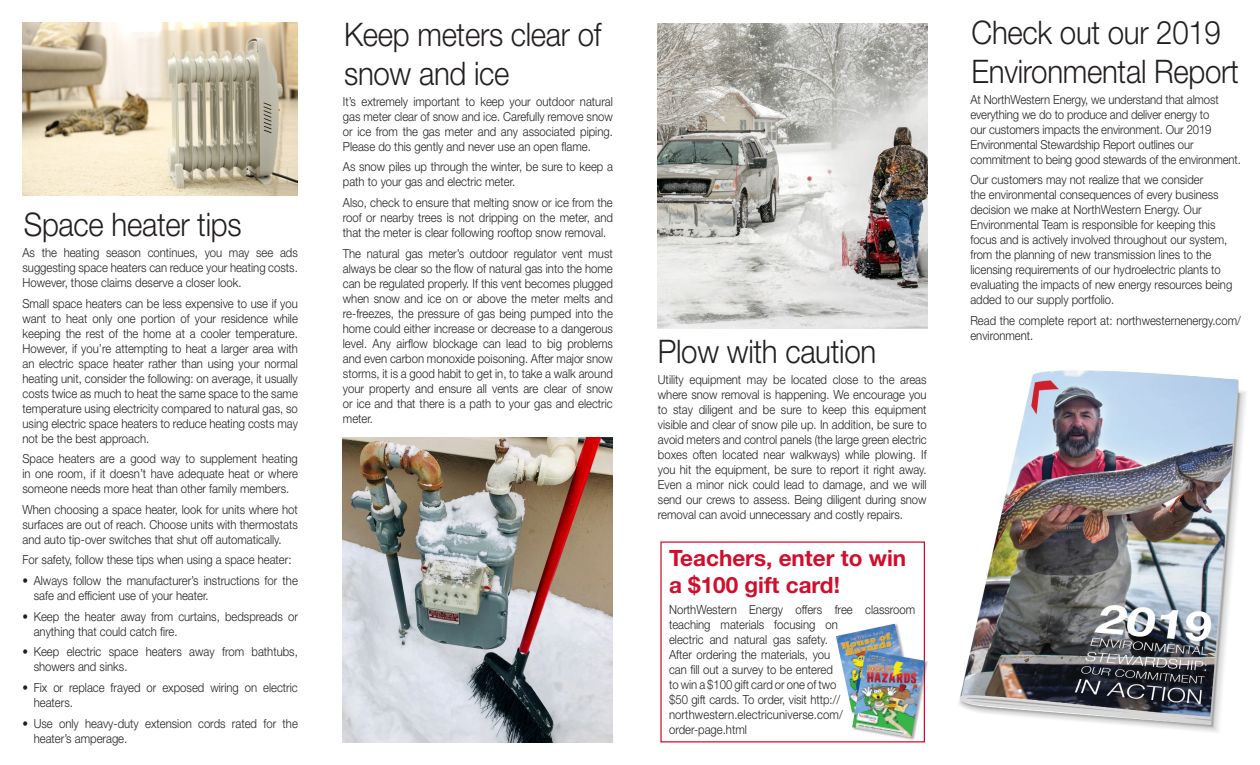
<style>
.page{position:relative;width:1260px;height:765px;background:#fff}
.page>*{position:absolute;margin:0;border:0;box-sizing:border-box;transform-origin:0 0}
.t1{font:300 32.5px/38.8px "Helvetica Neue LT Std";letter-spacing:-.01em;color:#231f20;scale:.91 1}
.t2{font:700 22.5px/27px "Helvetica Neue LT Std";color:#d30d2b}
.t3{font:300 12.5px/15px "Helvetica Neue LT Std";color:#231f20;scale:.91 1}
</style>
<div class="page">
<img style="left:343px;top:437px;width:270px;height:305px">
<img style="left:22px;top:22px;width:276px;height:173px">
<div style="left:660px;top:541px;width:265px;height:201px;border:1px solid #d30d2b"></div>
<img style="left:836px;top:624px;width:67px;height:88px">
<div style="left:852px;top:650px;width:77px;height:91px;background:#231f20;opacity:.4"></div>
<img style="left:852px;top:650px;width:73px;height:88px">
<img style="left:658px;top:23px;width:270px;height:305px">
<img style="left:959px;top:371px;width:287px;height:362px">
<h1 class="t1" style="left:24px;top:205px;width:241px">Space heater tips</h1>
<p class="t3" style="left:22px;top:245px;width:304px;text-align:justify">As the heating season continues, you may see ads suggesting space heaters can reduce your heating costs.<br>However, those claims deserve a closer look.</p>
<p class="t3" style="left:22px;top:295px;width:304px;text-align:justify">Small space heaters can be less expensive to use if you want to heat only one portion of your residence while keeping the rest of the home at a cooler temperature.<br>However, if you’re attempting to heat a larger area with an electric space heater rather than using your normal heating unit, consider the following: on average, it usually costs twice as much to heat the same space to the same temperature using electricity compared to natural gas, so using electric space heaters to reduce heating costs may not be the best approach.</p>
<p class="t3" style="left:22px;top:451px;width:304px;text-align:justify">Space heaters are a good way to supplement heating in one room, if it doesn’t have adequate heat or where someone needs more heat than other family members.</p>
<p class="t3" style="left:22px;top:502px;width:304px;text-align:justify">When choosing a space heater, look for units where hot surfaces are out of reach. Choose units with thermostats and auto tip-over switches that shut off automatically.</p>
<p class="t3" style="left:22px;top:552px;width:297px">For safety, follow these tips when using a space heater:</p>
<p class="t3" style="left:34px;top:573px;width:292px;text-indent:-11px">• Always follow the manufacturer’s instructions for the safe and efficient use of your heater.</p>
<p class="t3" style="left:34px;top:608px;width:292px;text-indent:-11px">• Keep the heater away from curtains, bedspreads or anything that could catch fire.</p>
<p class="t3" style="left:34px;top:644px;width:292px;text-indent:-11px">• Keep electric space heaters away from bathtubs, showers and sinks.</p>
<p class="t3" style="left:34px;top:680px;width:292px;text-indent:-11px">• Fix or replace frayed or exposed wiring on electric heaters.</p>
<p class="t3" style="left:34px;top:715px;width:292px;text-indent:-11px">• Use only heavy-duty extension cords rated for the heater’s amperage.</p>
<h1 class="t1" style="left:344px;top:15px;width:284px">Keep meters clear of snow and ice</h1>
<p class="t3" style="left:343px;top:94px;width:298px;text-align:justify">It’s extremely important to keep your outdoor natural gas meter clear of snow and ice. Carefully remove snow or ice from the gas meter and any associated piping.<br>Please do this gently and never use an open flame.</p>
<p class="t3" style="left:343px;top:159px;width:298px">As snow piles up through the winter, be sure to keep a path to your gas and electric meter.</p>
<p class="t3" style="left:343px;top:195px;width:298px;text-align:justify">Also, check to ensure that melting snow or ice from the roof or nearby trees is not dripping on the meter, and that the meter is clear following rooftop snow removal.</p>
<p class="t3" style="left:343px;top:245px;width:298px;text-align:justify">The natural gas meter’s outdoor regulator vent must always be clear so the flow of natural gas into the home can be regulated properly. If this vent becomes plugged when snow and ice on or above the meter melts and re-freezes, the pressure of gas being pumped into the home could either increase or decrease to a dangerous level. Any airflow blockage can lead to big problems and even carbon monoxide poisoning. After major snow storms, it is a good habit to get in, to take a walk around your property and ensure all vents are clear of snow or ice and that there is a path to your gas and electric meter.</p>
<h1 class="t1" style="left:658px;top:331px;width:242px">Plow with caution</h1>
<p class="t3" style="left:658px;top:371px;width:297px;text-align:justify">Utility equipment may be located close to the areas where snow removal is happening. We encourage you to stay diligent and be sure to keep this equipment visible and clear of snow pile up. In addition, be sure to avoid meters and control panels (the large green electric boxes often located near walkways) while plowing. If you hit the equipment, be sure to report it right away.<br>Even a minor nick could lead to damage, and we will send our crews to assess. Being diligent during snow removal can avoid unnecessary and costly repairs.</p>
<h2 class="t2" style="left:669px;top:544px;width:239px">Teachers, enter to win a $100 gift card!</h2>
<p class="t3" style="left:669px;top:602px;width:272px">NorthWestern Energy offers free classroom teaching materials focusing on<br>electric and natural gas safety.<br>After ordering the materials, you<br>can fill out a survey to be entered<br>to win a $100 gift card or one of two<br>$50 gift cards. To order, visit http:// northwestern.electricuniverse.com/ order-page.html</p>
<h1 class="t1" style="left:972px;top:13px;width:295px">Check out our 2019<br>Environmental Report</h1>
<p class="t3" style="left:970px;top:92px;width:299px">At NorthWestern Energy, we understand that almost everything we do to produce and deliver energy to<br>our customers impacts the environment. Our 2019<br>Environmental Stewardship Report outlines our commitment to being good stewards of the environment.</p>
<p class="t3" style="left:970px;top:172px;width:289px">Our customers may not realize that we consider<br>the environmental consequences of every business decision we make at NorthWestern Energy. Our Environmental Team is responsible for keeping this focus and is actively involved throughout our system, from the planning of new transmission lines to the licensing requirements of our hydroelectric plants to evaluating the impacts of new energy resources being added to our supply portfolio.</p>
<p class="t3" style="left:970px;top:313px;width:299px">Read the complete report at: northwesternenergy.com/ environment.</p>
</div>
